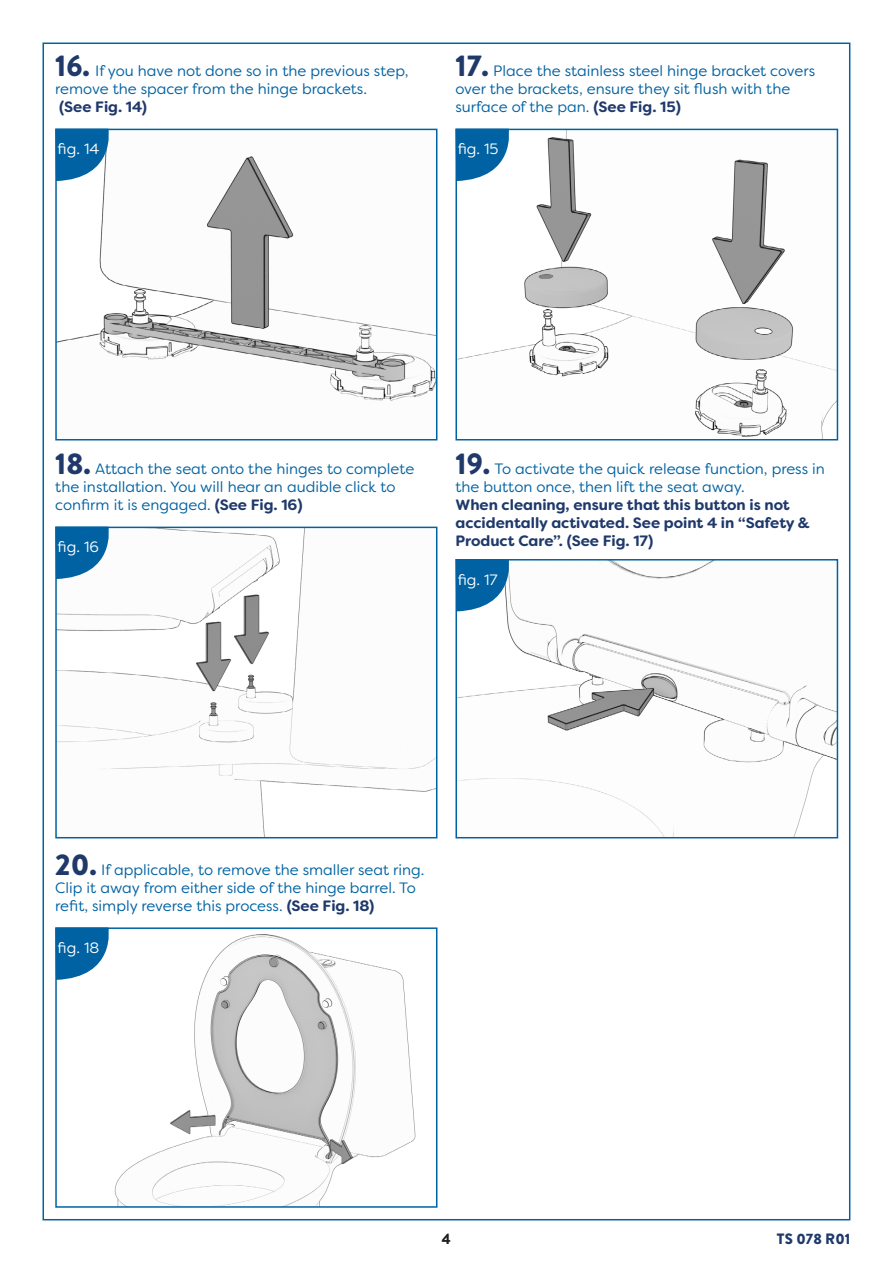
<style>
.page{position:relative;width:893px;height:1263px;background:#fff}
.page>*{position:absolute;margin:0;border:0;box-sizing:border-box;transform-origin:0 0}
.Body{font:15px/18px "Filson Soft";color:#0062a2}
.Body-2{font:700 15px/18px "Filson Soft";color:#1f396b}
.Body-3{font:15px "Filson Soft";color:#fff}
.t1{font:900 15px "Brandon Grotesque";color:#1f396b}
.t2{font:900 15px "Brandon Grotesque";color:#231f20}
.s1{font-family:"Brandon Grotesque";font-weight:900;font-size:30px;color:#1f396b}
.s2{font-weight:700;color:#1f396b}
</style>
<div class="page">
<img style="left:58px;top:156px;width:376px;height:245px">
<div style="left:55px;top:129px;width:382px;height:311px;border:2px solid #0062a2"></div>
<svg style="left:55px;top:129px;width:62px;height:52px"></svg>
<img style="left:458px;top:132px;width:377px;height:305px">
<div style="left:455px;top:129px;width:383px;height:311px;border:2px solid #0062a2"></div>
<svg style="left:455px;top:129px;width:62px;height:52px"></svg>
<img style="left:58px;top:530px;width:376px;height:305px">
<div style="left:55px;top:527px;width:382px;height:311px;border:2px solid #0062a2"></div>
<svg style="left:55px;top:527px;width:62px;height:52px"></svg>
<img style="left:458px;top:562px;width:377px;height:273px">
<div style="left:455px;top:559px;width:383px;height:279px;border:2px solid #0062a2"></div>
<svg style="left:455px;top:559px;width:62px;height:52px"></svg>
<img style="left:114px;top:934px;width:302px;height:271px">
<div style="left:55px;top:927px;width:382px;height:281px;border:2px solid #0062a2"></div>
<svg style="left:55px;top:927px;width:62px;height:53px"></svg>
<p class="Body" style="left:55px;top:62px;width:355px"><span class="s1">16.</span> If you have not done so in the previous step, remove the spacer from the hinge brackets.</p>
<p class="Body-2" style="left:59px;top:98px;width:89px">(See Fig. 14)</p>
<p class="Body-3" style="left:57px;top:140px;width:43px">fig. 14</p>
<p class="Body" style="left:455px;top:62px;width:361px"><span class="s1">17.</span> Place the stainless steel hinge bracket covers over the brackets, ensure they sit flush with the surface of the pan. <span class="s2">(See Fig. 15)</span></p>
<p class="Body-3" style="left:458px;top:140px;width:42px">fig. 15</p>
<p class="Body" style="left:55px;top:460px;width:361px"><span class="s1">18.</span> Attach the seat onto the hinges to complete the installation. You will hear an audible click to confirm it is engaged. <span class="s2">(See Fig. 16)</span></p>
<p class="Body" style="left:455px;top:460px;width:371px"><span class="s1">19.</span> To activate the quick release function, press in the button once, then lift the seat away.</p>
<p class="Body-2" style="left:455px;top:496px;width:356px">When cleaning, ensure that this button is not accidentally activated. See point 4 in “Safety &amp;<br>Product Care”. (See Fig. 17)</p>
<p class="Body-3" style="left:57px;top:537px;width:43px">fig. 16</p>
<p class="Body-3" style="left:458px;top:570px;width:41px">fig. 17</p>
<p class="Body" style="left:55px;top:861px;width:371px"><span class="s1">20.</span> If applicable, to remove the smaller seat ring.<br>Clip it away from either side of the hinge barrel. To refit, simply reverse this process. <span class="s2">(See Fig. 18)</span></p>
<p class="Body-3" style="left:57px;top:938px;width:43px">fig. 18</p>
<p class="t2" style="left:442px;top:1228px;width:10px">4</p>
<p class="t1" style="left:777px;top:1228px;width:75px">TS 078 R01</p>
</div>
